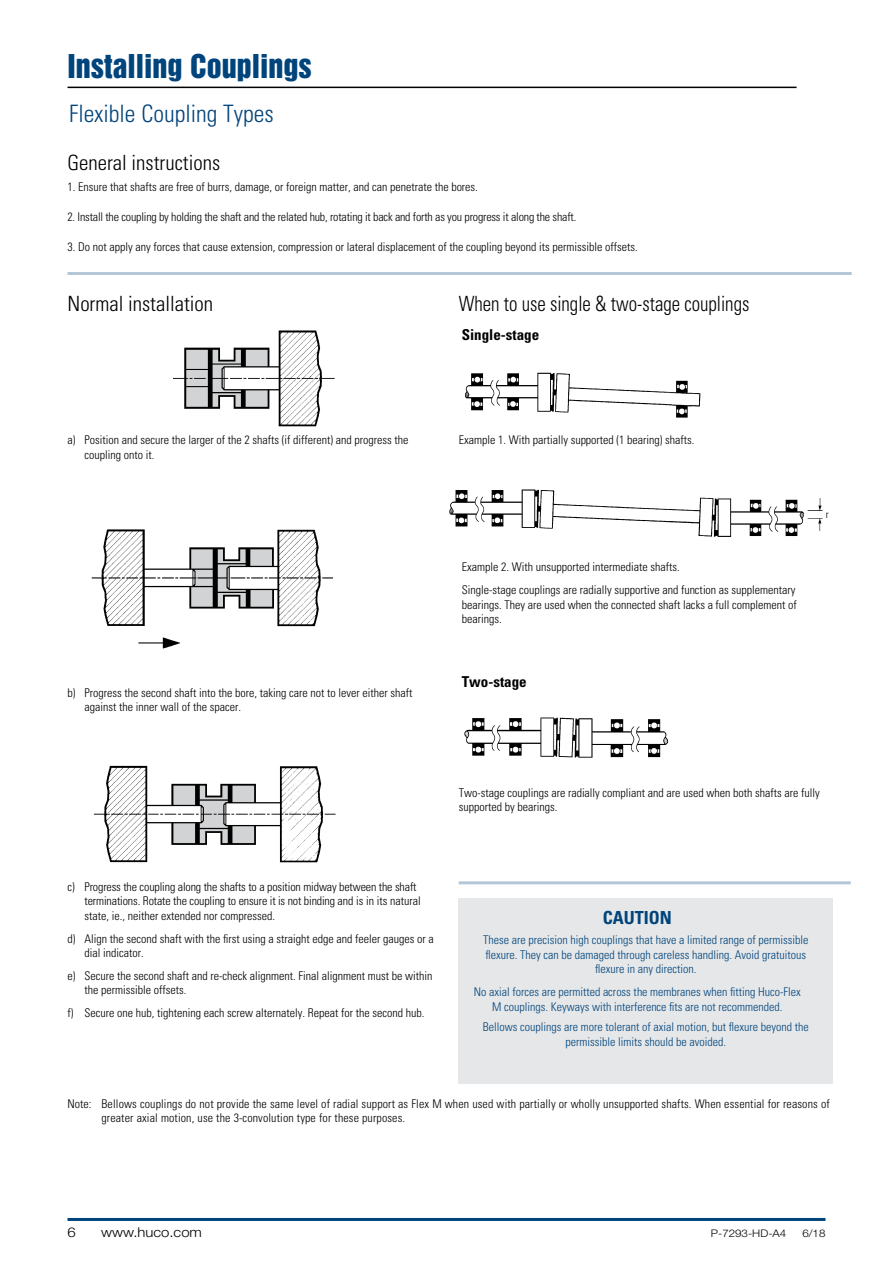
<style>
.page{position:relative;width:893px;height:1263px;background:#fff}
.page>*{position:absolute;margin:0;border:0;box-sizing:border-box;transform-origin:0 0}
.t1{font:30px "Helvetica Inserat LT Std";color:#00447c}
.Sub_Headers{font:300 condensed 24px "Univers LT Std";color:#00447c}
.t2{font:300 condensed 21px "Univers LT Std";color:#000}
.t3{font:300 condensed 21px "Univers LT Std";color:#000;scale:.9 1}
.t4{font:700 condensed 18px "Univers LT Std";color:#00447c}
.t5{font:700 condensed 15px "Univers LT Std";color:#000}
.t6{font:300 13.5px "Helvetica Neue LT Std";color:#000;scale:1.1 1}
.Condensed_Numbers{font:300 condensed 12px/14.4px "Univers LT Std";color:#000}
.t7{font:300 condensed 12px/14.4px "Univers LT Std";color:#00447c;text-align:center}
.t8{font:300 10.5px "Helvetica Neue LT Std";color:#000;scale:1.1 1}
.t9{font:300 condensed 10.5px "Univers LT Std";color:#000}
</style>
<div class="page">
<hr style="left:68px;top:1218px;width:757px;height:3px;background:#00447c">
<img style="left:464px;top:717px;width:205px;height:41px">
<img style="left:93px;top:765px;width:243px;height:98px">
<img style="left:173px;top:330px;width:162px;height:97px">
<img style="left:91px;top:529px;width:243px;height:120px">
<hr style="left:459px;top:881px;width:392px;height:3px;background:#b3c7d8">
<hr style="left:68px;top:272px;width:784px;height:3px;background:#b3c7d8">
<div style="left:459px;top:898px;width:374px;height:186px;background:#e6e7e8"></div>
<img style="left:449px;top:489px;width:374px;height:48px">
<img style="left:465px;top:372px;width:236px;height:46px">
<hr style="left:68px;top:87px;width:728px;height:1px;background:#000">
<p class="t1" style="left:68px;top:48px;width:246px">Installing Couplings</p>
<p class="Sub_Headers" style="left:69px;top:99px;width:206px">Flexible Coupling Types</p>
<p class="t2" style="left:68px;top:150px;width:154px">General instructions</p>
<p class="Condensed_Numbers" style="left:68px;top:179px;width:412px">1. Ensure that shafts are free of burrs, damage, or foreign matter, and can penetrate the bores.</p>
<p class="Condensed_Numbers" style="left:68px;top:209px;width:510px">2. Install the coupling by holding the shaft and the related hub, rotating it back and forth as you progress it along the shaft.</p>
<p class="Condensed_Numbers" style="left:68px;top:239px;width:572px">3. Do not apply any forces that cause extension, compression or lateral displacement of the coupling beyond its permissible offsets.</p>
<p class="t2" style="left:68px;top:290px;width:147px">Normal installation</p>
<p class="t3" style="left:459px;top:290px;width:324px">When to use single &amp; two-stage couplings</p>
<p class="t5" style="left:462px;top:326px;width:79px">Single-stage</p>
<p class="Condensed_Numbers" style="left:85px;top:433px;width:325px;text-indent:-17px">a) Position and secure the larger of the 2 shafts (if different) and progress the coupling onto it.</p>
<p class="Condensed_Numbers" style="left:85px;top:685px;width:329px;text-indent:-17px">b) Progress the second shaft into the bore, taking care not to lever either shaft against the inner wall of the spacer.</p>
<p class="Condensed_Numbers" style="left:459px;top:433px;width:237px">Example 1. With partially supported (1 bearing) shafts.</p>
<p class="Condensed_Numbers" style="left:462px;top:560px;width:219px">Example 2. With unsupported intermediate shafts.</p>
<p class="Condensed_Numbers" style="left:462px;top:583px;width:337px;text-align:justify">Single-stage couplings are radially supportive and function as supplementary bearings. They are used when the connected shaft lacks a full complement of bearings.</p>
<p class="t5" style="left:462px;top:673px;width:66px">Two-stage</p>
<p class="t9" style="left:826px;top:508px;width:4px">r</p>
<p class="Condensed_Numbers" style="left:459px;top:785px;width:363px">Two-stage couplings are radially compliant and are used when both shafts are fully supported by bearings.</p>
<p class="Condensed_Numbers" style="left:85px;top:880px;width:338px;text-indent:-17px">c) Progress the coupling along the shafts to a position midway between the shaft terminations. Rotate the coupling to ensure it is not binding and is in its natural state, ie., neither extended nor compressed.</p>
<p class="Condensed_Numbers" style="left:85px;top:931px;width:351px;text-indent:-17px">d) Align the second shaft with the first using a straight edge and feeler gauges or a dial indicator.</p>
<p class="Condensed_Numbers" style="left:85px;top:969px;width:349px;text-indent:-17px">e) Secure the second shaft and re-check alignment. Final alignment must be within the permissible offsets.</p>
<p class="Condensed_Numbers" style="left:68px;top:1006px;width:358px">f) Secure one hub, tightening each screw alternately. Repeat for the second hub.</p>
<p class="t4" style="left:603px;top:906px;width:71px">CAUTION</p>
<p class="t7" style="left:483px;top:933px;width:327px">These are precision high couplings that have a limited range of permissible flexure. They can be damaged through careless handling. Avoid gratuitous flexure in any direction.</p>
<p class="t7" style="left:474px;top:985px;width:329px">No axial forces are permitted across the membranes when fitting Huco-Flex<br>M couplings. Keyways with interference fits are not recommended.</p>
<p class="t7" style="left:483px;top:1020px;width:327px">Bellows couplings are more tolerant of axial motion, but flexure beyond the permissible limits should be avoided.</p>
<p class="Condensed_Numbers" style="left:102px;top:1096px;width:730px;text-indent:-34px">Note: Bellows couplings do not provide the same level of radial support as Flex M when used with partially or wholly unsupported shafts. When essential for reasons of greater axial motion, use the 3-convolution type for these purposes.</p>
<p class="t6" style="left:68px;top:1223px;width:9px">6</p>
<p class="t6" style="left:101px;top:1223px;width:93px">www.huco.com</p>
<p class="t8" style="left:711px;top:1226px;width:70px">P-7293-HD-A4</p>
<p class="t8" style="left:802px;top:1226px;width:23px">6/18</p>
</div>
